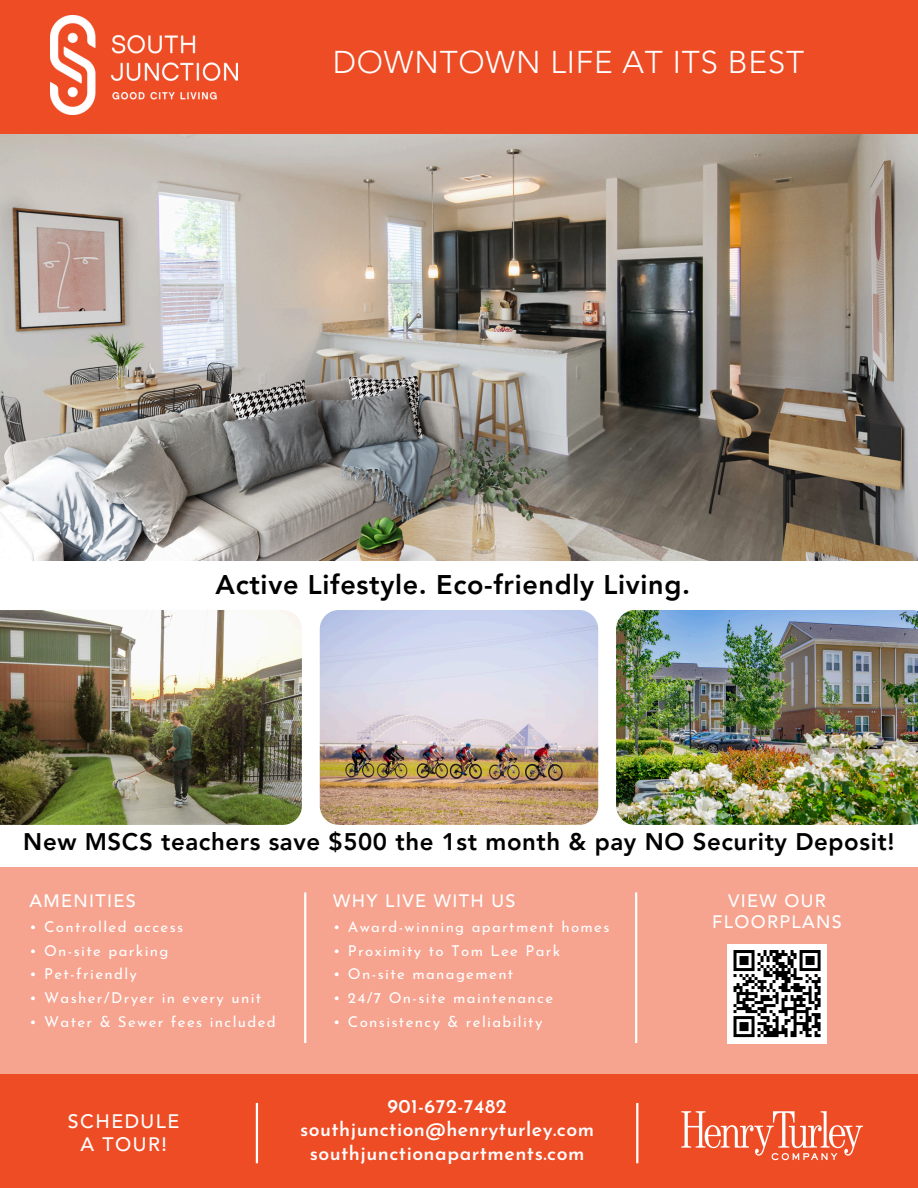
<style>
.page{position:relative;width:918px;height:1188px;background:#fff}
.page>*{position:absolute;margin:0;border:0;box-sizing:border-box;transform-origin:0 0}
.t1{font:300 31.5px "Avenir LT Pro";letter-spacing:.025em;color:#fff}
.t2{font:800 27px "Avenir LT Pro";letter-spacing:.025em;color:#000}
.t3{font:800 24px "Avenir LT Pro";letter-spacing:.025em;color:#000}
.t4{font:600 19.5px/23.7px "Josefin Sans";letter-spacing:.025em;color:#fff;text-align:center}
.t5{font:500 19.5px/23.7px "Avenir LT Pro";letter-spacing:.075em;color:#fff;text-align:center}
.t6{font:500 18px/21.3px "Avenir LT Pro";letter-spacing:.075em;color:#fff;text-align:center}
.t7{font:15px "Josefin Sans";letter-spacing:.09em;color:#fff}
</style>
<div class="page">
<div style="left:0;top:1074px;width:918px;height:114px;background:#ee4c25"></div>
<div style="left:0;top:867px;width:918px;height:207px;background:#f6a38f"></div>
<img style="left:0;top:134px;width:918px;height:427px">
<hr style="left:635px;top:892px;width:2px;height:151px;background:#fff">
<hr style="left:304px;top:892px;width:2px;height:151px;background:#fff">
<hr style="left:256px;top:1103px;width:2px;height:60px;background:#fff">
<hr style="left:636px;top:1103px;width:2px;height:60px;background:#fff">
<img style="left:0;top:610px;width:302px;height:215px">
<img style="left:616px;top:610px;width:302px;height:215px">
<img style="left:320px;top:610px;width:278px;height:215px;border-radius:19px">
<svg style="left:681px;top:1111px;width:182px;height:49px"></svg>
<div style="left:0;top:0;width:918px;height:134px;background:#ee4c25"></div>
<div style="left:728px;top:944px;width:99px;height:99px;background:#fff"></div>
<svg style="left:733px;top:950px;width:88px;height:88px"></svg>
<img style="left:50px;top:16px;width:188px;height:99px">
<h1 class="t1" style="left:333px;top:49px;width:473px">DOWNTOWN LIFE AT ITS BEST</h1>
<h2 class="t2" style="left:216px;top:573px;width:476px">Active Lifestyle. Eco-friendly Living.</h2>
<h3 class="t3" style="left:23px;top:832px;width:873px">New MSCS teachers save $500 the 1st month &amp; pay NO Security Deposit!</h3>
<p class="t6" style="left:29px;top:892px;width:108px">AMENITIES</p>
<p class="t6" style="left:333px;top:892px;width:184px">WHY LIVE WITH US</p>
<p class="t7" style="left:29px;top:921px;width:155px">• Controlled access</p>
<p class="t7" style="left:29px;top:945px;width:141px">• On-site parking</p>
<p class="t7" style="left:29px;top:968px;width:109px">• Pet-friendly</p>
<p class="t7" style="left:29px;top:992px;width:233px">• Washer/Dryer in every unit</p>
<p class="t7" style="left:29px;top:1015px;width:248px">• Water &amp; Sewer fees included</p>
<p class="t7" style="left:333px;top:921px;width:278px">• Award-winning apartment homes</p>
<p class="t7" style="left:333px;top:945px;width:229px">• Proximity to Tom Lee Park</p>
<p class="t7" style="left:333px;top:968px;width:182px">• On-site management</p>
<p class="t7" style="left:333px;top:992px;width:221px">• 24/7 On-site maintenance</p>
<p class="t7" style="left:333px;top:1015px;width:211px">• Consistency &amp; reliability</p>
<h3 class="t5" style="left:68px;top:1111px;width:113px">SCHEDULE<br>A TOUR!</h3>
<h3 class="t4" style="left:300px;top:1096px;width:296px">901-672-7482 southjunction@henryturley.com southjunctionapartments.com</h3>
<p class="t6" style="left:712px;top:892px;width:131px">VIEW OUR<br>FLOORPLANS</p>
</div>
